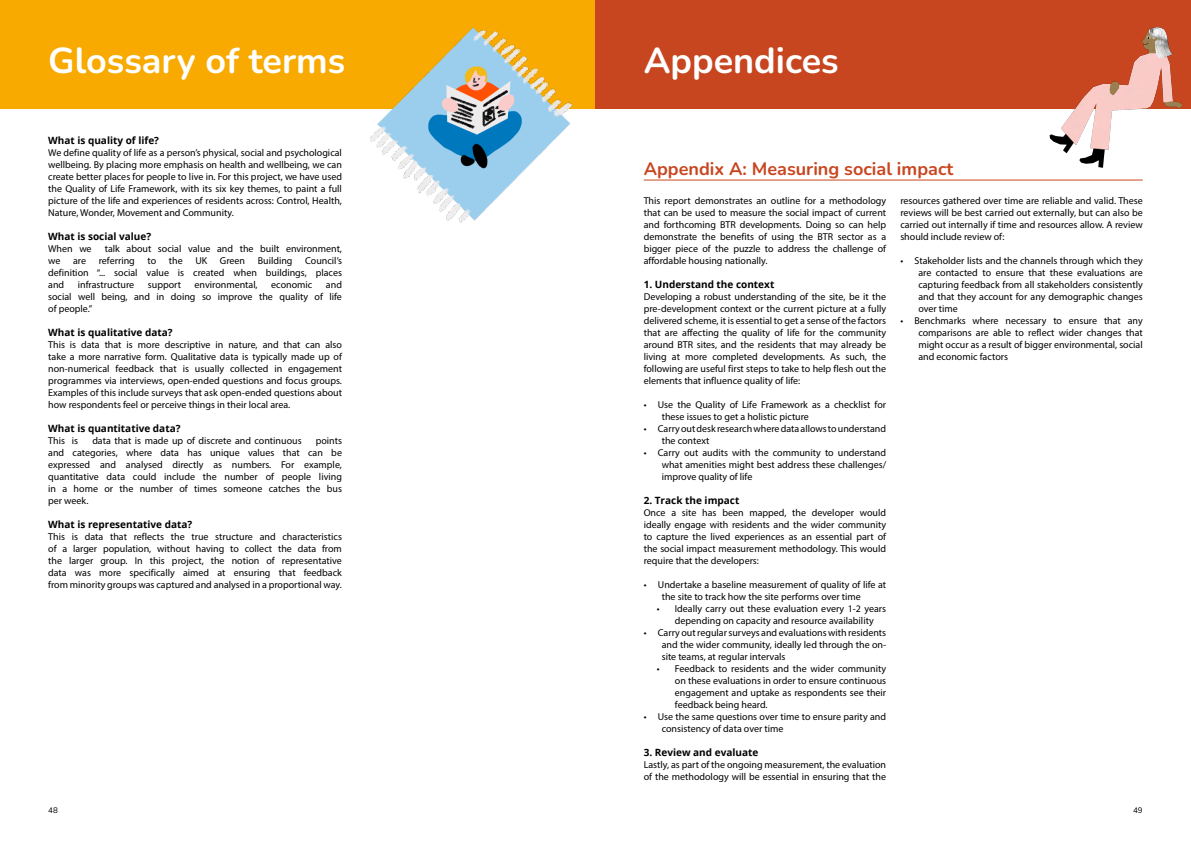
<style>
.page{position:relative;width:1191px;height:842px;background:#fff}
.page>*{position:absolute;margin:0;border:0;box-sizing:border-box;transform-origin:0 0}
.t1{font:700 36px "Nunito";color:#fff}
.t2{font:700 18px "Nunito";color:#c8461f}
.t3{font:10px/12px "Myriad Pro";color:#000;text-align:justify}
.t4{font:700 10px "Open Sans";color:#000}
.t5{font:8px "Nunito";color:#000}
</style>
<div class="page">
<div style="left:0;top:0;width:595px;height:109px;background:#f8aa00"></div>
<div style="left:595px;top:0;width:596px;height:109px;background:#c8461f"></div>
<img style="left:370px;top:27px;width:203px;height:196px">
<img style="left:1049px;top:27px;width:134px;height:141px">
<hr style="left:643px;top:180px;width:499px;height:1px;background:#c8461f">
<h1 class="t1" style="left:48px;top:35px;width:299px">Glossary of terms</h1>
<h1 class="t1" style="left:643px;top:35px;width:197px">Appendices</h1>
<p class="t4" style="left:48px;top:133px;width:112px">What is quality of life?</p>
<p class="t3" style="left:48px;top:146px;width:295px">We define quality of life as a person’s physical, social and psychological wellbeing. By placing more emphasis on health and wellbeing, we can create better places for people to live in. For this project, we have used the Quality of Life Framework, with its six key themes, to paint a full picture of the life and experiences of residents across: Control, Health, Nature, Wonder, Movement and Community.</p>
<p class="t4" style="left:48px;top:229px;width:104px">What is social value?</p>
<p class="t3" style="left:48px;top:242px;width:45px">When we</p>
<p class="t3" style="left:105px;top:242px;width:239px">talk about social value and the built environment,</p>
<p class="t3" style="left:48px;top:254px;width:14px">we</p>
<p class="t3" style="left:73px;top:254px;width:14px">are</p>
<p class="t3" style="left:99px;top:254px;width:38px">referring</p>
<p class="t3" style="left:147px;top:254px;width:10px">to</p>
<p class="t3" style="left:169px;top:254px;width:15px">the</p>
<p class="t3" style="left:195px;top:254px;width:13px">UK</p>
<p class="t3" style="left:220px;top:254px;width:27px">Green</p>
<p class="t3" style="left:258px;top:254px;width:36px">Building</p>
<p class="t3" style="left:48px;top:254px;width:295px;text-indent:257px">Council’s definition “... social value is created when buildings, places and</p>
<p class="t3" style="left:78px;top:278px;width:58px">infrastructure</p>
<p class="t3" style="left:148px;top:278px;width:35px">support</p>
<p class="t3" style="left:195px;top:278px;width:65px">environmental,</p>
<p class="t3" style="left:271px;top:278px;width:43px">economic</p>
<p class="t3" style="left:48px;top:278px;width:295px;text-indent:278px">and social well being, and in doing so improve the quality of life of people.”</p>
<p class="t4" style="left:48px;top:325px;width:126px">What is qualitative data?</p>
<p class="t3" style="left:48px;top:338px;width:295px">This is data that is more descriptive in nature, and that can also take a more narrative form. Qualitative data is typically made up of non-numerical feedback that is usually collected in engagement programmes via interviews, open-ended questions and focus groups.<br>Examples of this include surveys that ask open-ended questions about how respondents feel or perceive things in their local area.</p>
<p class="t4" style="left:48px;top:421px;width:134px">What is quantitative data?</p>
<p class="t3" style="left:48px;top:434px;width:32px">This is</p>
<p class="t3" style="left:92px;top:434px;width:211px">data that is made up of discrete and continuous</p>
<p class="t3" style="left:48px;top:434px;width:295px;text-indent:267px">points and categories, where data has unique values that can be expressed and analysed directly as numbers. For example, quantitative data could include the number of people living in a home or the number of times someone catches the bus per week.</p>
<p class="t4" style="left:48px;top:517px;width:146px">What is representative data?</p>
<p class="t3" style="left:48px;top:530px;width:295px">This is data that reflects the true structure and characteristics of a larger population, without having to collect the data from the larger group. In this project, the notion of representative data was more specifically aimed at ensuring that feedback from minority groups was captured and analysed in a proportional way.</p>
<h2 class="t2" style="left:643px;top:156px;width:311px">Appendix A: Measuring social impact</h2>
<p class="t3" style="left:643px;top:195px;width:244px">This report demonstrates an outline for a methodology that can be used to measure the social impact of current and forthcoming BTR developments. Doing so can help demonstrate the benefits of using the BTR sector as a bigger piece of the puzzle to address the challenge of affordable housing nationally.</p>
<p class="t4" style="left:643px;top:277px;width:132px">1. Understand the context</p>
<p class="t3" style="left:643px;top:291px;width:244px">Developing a robust understanding of the site, be it the pre-development context or the current picture at a fully delivered scheme, it is essential to get a sense of the factors that are affecting the quality of life for the community around BTR sites, and the residents that may already be living at more completed developments. As such, the following are useful first steps to take to help flesh out the elements that influence quality of life:</p>
<p class="t3" style="left:661px;top:399px;width:226px;text-indent:-18px">• Use the Quality of Life Framework as a checklist for these issues to get a holistic picture</p>
<p class="t3" style="left:661px;top:423px;width:226px;text-indent:-18px">• Carry out desk research where data allows to understand the context</p>
<p class="t3" style="left:661px;top:447px;width:226px;text-indent:-18px">• Carry out audits with the community to understand what amenities might best address these challenges/ improve quality of life</p>
<p class="t4" style="left:643px;top:493px;width:97px">2. Track the impact</p>
<p class="t3" style="left:643px;top:507px;width:244px">Once a site has been mapped, the developer would ideally engage with residents and the wider community to capture the lived experiences as an essential part of the social impact measurement methodology. This would require that the developers:</p>
<p class="t3" style="left:661px;top:579px;width:226px;text-indent:-18px">• Undertake a baseline measurement of quality of life at the site to track how the site performs over time</p>
<p class="t3" style="left:657px;top:603px;width:231px;text-align:center">• Ideally carry out these evaluation every 1-2 years depending on capacity and resource availability</p>
<p class="t3" style="left:661px;top:627px;width:226px;text-indent:-18px">• Carry out regular surveys and evaluations with residents and the wider community, ideally led through the on&shy;site teams, at regular intervals</p>
<p class="t3" style="left:675px;top:663px;width:213px;text-indent:-18px">• Feedback to residents and the wider community on these evaluations in order to ensure continuous engagement and uptake as respondents see their feedback being heard.</p>
<p class="t3" style="left:661px;top:711px;width:226px;text-indent:-18px">• Use the same questions over time to ensure parity and consistency of data over time</p>
<p class="t4" style="left:643px;top:745px;width:116px">3. Review and evaluate</p>
<p class="t3" style="left:643px;top:759px;width:244px">Lastly, as part of the ongoing measurement, the evaluation of the methodology will be essential in ensuring that the</p>
<p class="t3" style="left:900px;top:195px;width:244px">resources gathered over time are reliable and valid. These reviews will be best carried out externally, but can also be carried out internally if time and resources allow. A review should include review of:</p>
<p class="t3" style="left:918px;top:255px;width:226px;text-indent:-18px">• Stakeholder lists and the channels through which they are contacted to ensure that these evaluations are capturing feedback from all stakeholders consistently and that they account for any demographic changes over time</p>
<p class="t3" style="left:918px;top:315px;width:226px;text-indent:-18px">• Benchmarks where necessary to ensure that any comparisons are able to reflect wider changes that might occur as a result of bigger environmental, social and economic factors</p>
<p class="t5" style="left:48px;top:804px;width:11px">48</p>
<p class="t5" style="left:1133px;top:804px;width:11px">49</p>
</div>
